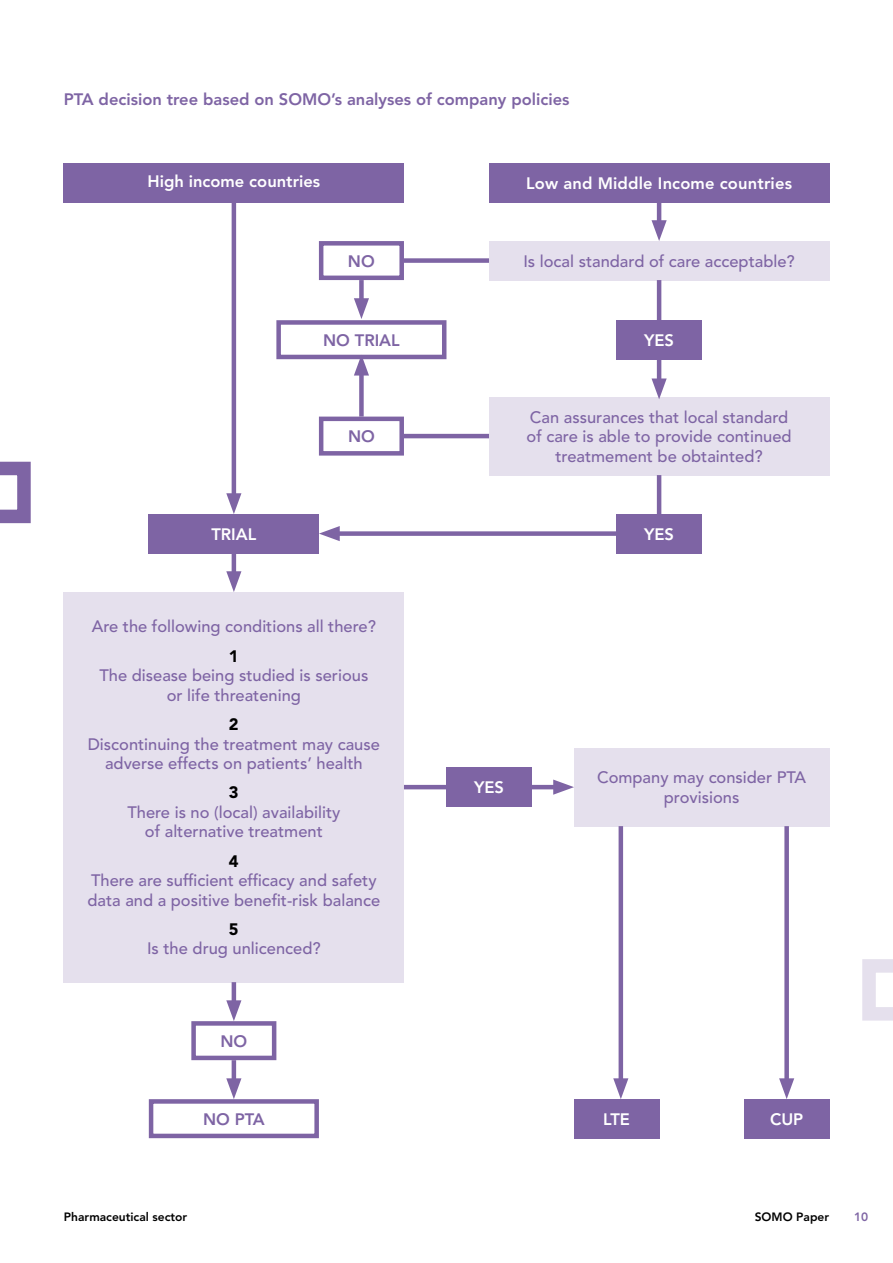
<style>
.page{position:relative;width:893px;height:1263px;background:#fff}
.page>*{position:absolute;margin:0;border:0;box-sizing:border-box;transform-origin:0 0}
.t1{font:500 16.5px/19.5px "Avenir LT Std";color:#7e64a4;text-align:center}
.t2{font:800 16.5px "Avenir LT Std";color:#7e64a4}
.t3{font:800 16.5px "Avenir LT Std";color:#fff}
.t4{font:900 16.5px "Avenir LT Std";color:#000}
.t5{font:800 12px "Avenir LT Std";color:#000}
.t6{font:800 12px "Avenir LT Std";color:#7e64a4}
</style>
<div class="page">
<svg style="left:0;top:462px;width:31px;height:61px"></svg>
<svg style="left:862px;top:959px;width:31px;height:61px"></svg>
<div style="left:64px;top:163px;width:340px;height:39px;background:#7e64a4"></div>
<div style="left:489px;top:163px;width:340px;height:39px;background:#7e64a4"></div>
<div style="left:489px;top:241px;width:340px;height:39px;background:#e5e0ed"></div>
<div style="left:489px;top:397px;width:340px;height:78px;background:#e5e0ed"></div>
<div style="left:574px;top:748px;width:255px;height:78px;background:#e5e0ed"></div>
<div style="left:64px;top:592px;width:340px;height:390px;background:#e5e0ed"></div>
<div style="left:319px;top:241px;width:85px;height:39px;border:4px solid #7e64a4"></div>
<div style="left:276px;top:320px;width:170px;height:39px;border:4px solid #7e64a4"></div>
<div style="left:149px;top:514px;width:170px;height:39px;background:#7e64a4"></div>
<div style="left:149px;top:1099px;width:170px;height:39px;border:4px solid #7e64a4"></div>
<div style="left:574px;top:1099px;width:85px;height:39px;background:#7e64a4"></div>
<div style="left:744px;top:1099px;width:85px;height:39px;background:#7e64a4"></div>
<div style="left:319px;top:417px;width:85px;height:39px;border:4px solid #7e64a4"></div>
<div style="left:191px;top:1021px;width:85px;height:39px;border:4px solid #7e64a4"></div>
<div style="left:617px;top:514px;width:85px;height:39px;background:#7e64a4"></div>
<hr style="left:232px;top:202px;width:4px;height:299px;background:#7e64a4">
<svg style="left:226px;top:493px;width:15px;height:21px"></svg>
<hr style="left:657px;top:202px;width:4px;height:26px;background:#7e64a4">
<svg style="left:651px;top:220px;width:16px;height:21px"></svg>
<div style="left:359px;top:280px;width:5px;height:26px;background:#7e64a4"></div>
<svg style="left:354px;top:298px;width:15px;height:21px"></svg>
<hr style="left:232px;top:1060px;width:4px;height:26px;background:#7e64a4">
<svg style="left:226px;top:1078px;width:15px;height:21px"></svg>
<hr style="left:619px;top:826px;width:4px;height:260px;background:#7e64a4">
<svg style="left:613px;top:1078px;width:15px;height:21px"></svg>
<div style="left:784px;top:826px;width:5px;height:260px;background:#7e64a4"></div>
<svg style="left:779px;top:1078px;width:15px;height:21px"></svg>
<hr style="left:232px;top:982px;width:4px;height:26px;background:#7e64a4">
<svg style="left:226px;top:1000px;width:15px;height:21px"></svg>
<div style="left:359px;top:367px;width:5px;height:50px;background:#7e64a4"></div>
<svg style="left:354px;top:355px;width:15px;height:20px"></svg>
<hr style="left:657px;top:280px;width:4px;height:107px;background:#7e64a4">
<svg style="left:651px;top:378px;width:16px;height:21px"></svg>
<hr style="left:232px;top:553px;width:4px;height:26px;background:#7e64a4">
<svg style="left:226px;top:571px;width:15px;height:21px"></svg>
<hr style="left:657px;top:475px;width:4px;height:39px;background:#7e64a4">
<div style="left:617px;top:320px;width:85px;height:39px;background:#7e64a4"></div>
<div style="left:404px;top:258px;width:85px;height:5px;background:#7e64a4"></div>
<hr style="left:404px;top:434px;width:85px;height:4px;background:#7e64a4">
<hr style="left:404px;top:785px;width:157px;height:4px;background:#7e64a4">
<svg style="left:553px;top:779px;width:21px;height:16px"></svg>
<div style="left:331px;top:531px;width:290px;height:5px;background:#7e64a4"></div>
<svg style="left:319px;top:526px;width:21px;height:15px"></svg>
<div style="left:446px;top:768px;width:85px;height:39px;background:#7e64a4"></div>
<p class="t2" style="left:64px;top:89px;width:507px">PTA decision tree based on SOMO’s analyses of company policies</p>
<p class="t3" style="left:148px;top:172px;width:174px">High income countries</p>
<p class="t3" style="left:526px;top:173px;width:267px">Low and Middle Income countries</p>
<p class="t2" style="left:348px;top:251px;width:28px">NO</p>
<p class="t2" style="left:323px;top:330px;width:78px">NO TRIAL</p>
<p class="t3" style="left:211px;top:524px;width:46px">TRIAL</p>
<p class="t2" style="left:348px;top:427px;width:28px">NO</p>
<p class="t1" style="left:92px;top:617px;width:286px">Are the following conditions all there?</p>
<p class="t4" style="left:229px;top:646px;width:11px">1</p>
<p class="t1" style="left:99px;top:666px;width:270px">The disease being studied is serious or life threatening</p>
<p class="t4" style="left:229px;top:714px;width:11px">2</p>
<p class="t1" style="left:88px;top:734px;width:294px">Discontinuing the treatment may cause adverse effects on patients’ health</p>
<p class="t4" style="left:229px;top:782px;width:11px">3</p>
<p class="t1" style="left:127px;top:803px;width:214px">There is no (local) availability of alternative treatment</p>
<p class="t4" style="left:229px;top:851px;width:11px">4</p>
<p class="t1" style="left:87px;top:871px;width:294px;text-align:left">There are sufficient efficacy and safety data and a positive benefit-risk balance</p>
<p class="t4" style="left:229px;top:919px;width:11px">5</p>
<p class="t1" style="left:147px;top:939px;width:175px">Is the drug unlicenced?</p>
<p class="t2" style="left:220px;top:1031px;width:28px">NO</p>
<p class="t1" style="left:523px;top:252px;width:273px">Is local standard of care acceptable?</p>
<p class="t3" style="left:644px;top:330px;width:31px">YES</p>
<p class="t1" style="left:527px;top:407px;width:267px">Can assurances that local standard of care is able to provide continued treatmement be obtainted?</p>
<p class="t3" style="left:644px;top:524px;width:31px">YES</p>
<p class="t3" style="left:474px;top:778px;width:31px">YES</p>
<p class="t1" style="left:597px;top:768px;width:211px">Company may consider PTA provisions</p>
<p class="t2" style="left:203px;top:1109px;width:63px">NO PTA</p>
<p class="t3" style="left:603px;top:1109px;width:28px">LTE</p>
<p class="t3" style="left:770px;top:1109px;width:35px">CUP</p>
<p class="t5" style="left:64px;top:1210px;width:125px">Pharmaceutical sector</p>
<p class="t5" style="left:755px;top:1210px;width:76px">SOMO Paper</p>
<p class="t6" style="left:854px;top:1210px;width:16px">10</p>
</div>
